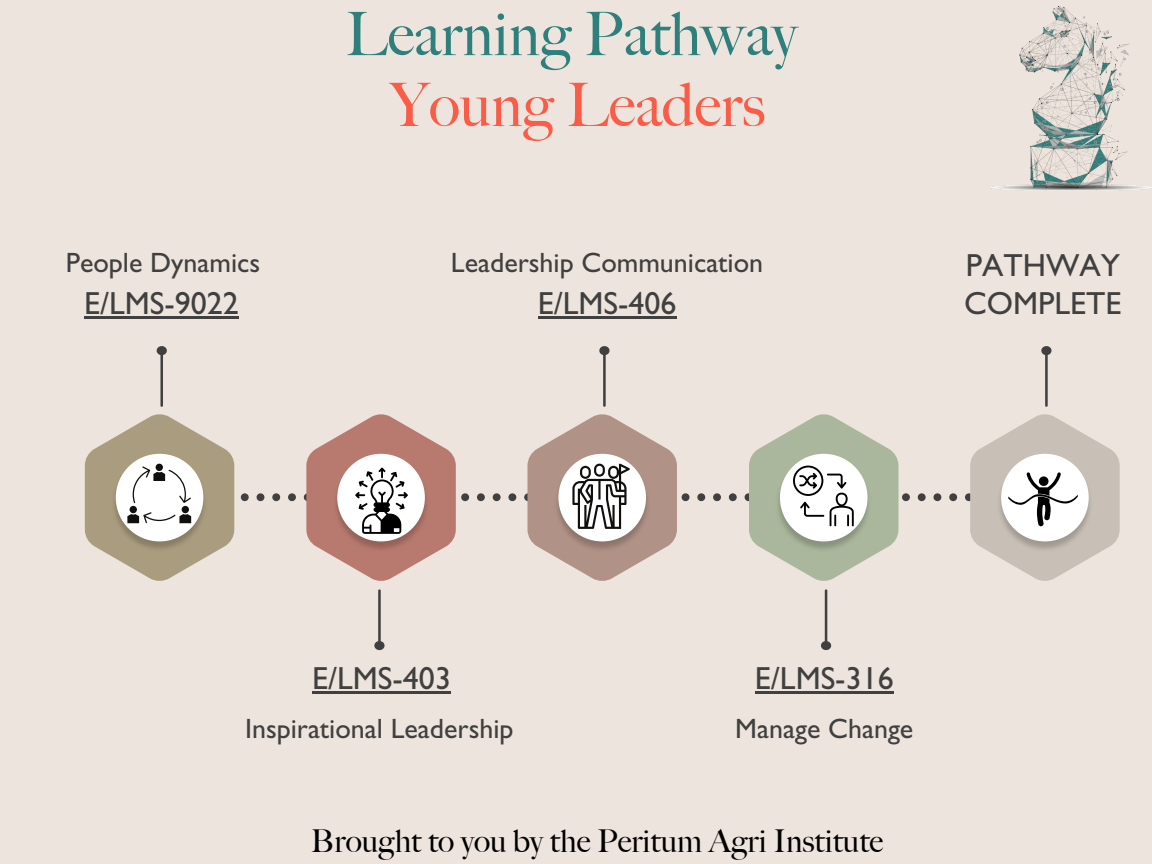
<style>
.page{position:relative;width:1152px;height:864px;background:#ede5dd}
.page>*{position:absolute;margin:0;border:0;box-sizing:border-box;transform-origin:0 0}
.t1{font:500 60px "Big Caslon";color:#2f807d}
.t2{font:500 60px "Big Caslon";color:#fa5c48}
.t3{font:31.95px/38.2px "Gill Sans Std";color:#404040}
.t4{font:500 31.5px "Big Caslon";color:#000}
.t5{font:28.05px "Gill Sans Std";color:#404040}
</style>
<div class="page">
<hr style="left:378px;top:590px;width:3px;height:51px;background:#404040">
<svg style="left:374px;top:639px;width:11px;height:12px"></svg>
<hr style="left:825px;top:590px;width:2px;height:51px;background:#404040">
<svg style="left:821px;top:639px;width:11px;height:12px"></svg>
<hr style="left:161px;top:355px;width:2px;height:51px;background:#404040">
<svg style="left:156px;top:346px;width:11px;height:11px"></svg>
<hr style="left:603px;top:355px;width:3px;height:51px;background:#404040">
<svg style="left:599px;top:346px;width:11px;height:11px"></svg>
<hr style="left:1045px;top:355px;width:3px;height:51px;background:#404040">
<svg style="left:1041px;top:346px;width:11px;height:11px"></svg>
<hr style="left:312px;top:691px;width:139px;height:2px;background:#404040">
<hr style="left:84px;top:316px;width:155px;height:2px;background:#404040">
<hr style="left:755px;top:691px;width:139px;height:2px;background:#404040">
<hr style="left:538px;top:316px;width:138px;height:2px;background:#404040">
<svg style="left:85px;top:414px;width:1035px;height:167px"></svg>
<img style="left:990px;top:7px;width:162px;height:183px">
<p class="t5" style="left:66px;top:253px;width:196px">People Dynamics</p>
<p class="t3" style="left:84px;top:289px;width:156px">E/LMS-9022</p>
<p class="t1" style="left:345px;top:-1px;width:453px">Learning Pathway</p>
<p class="t2" style="left:390px;top:70px;width:376px">Young Leaders</p>
<p class="t5" style="left:451px;top:253px;width:314px">Leadership Communication</p>
<p class="t3" style="left:538px;top:289px;width:140px">E/LMS-406</p>
<p class="t3" style="left:964px;top:251px;width:159px">PATHWAY<br>COMPLETE</p>
<p class="t3" style="left:312px;top:664px;width:140px">E/LMS-403</p>
<p class="t5" style="left:245px;top:719px;width:270px">Inspirational Leadership</p>
<p class="t3" style="left:755px;top:664px;width:140px">E/LMS-316</p>
<p class="t5" style="left:735px;top:719px;width:180px">Manage Change</p>
<p class="t4" style="left:311px;top:823px;width:574px">Brought to you by the Peritum Agri Institute</p>
</div>
